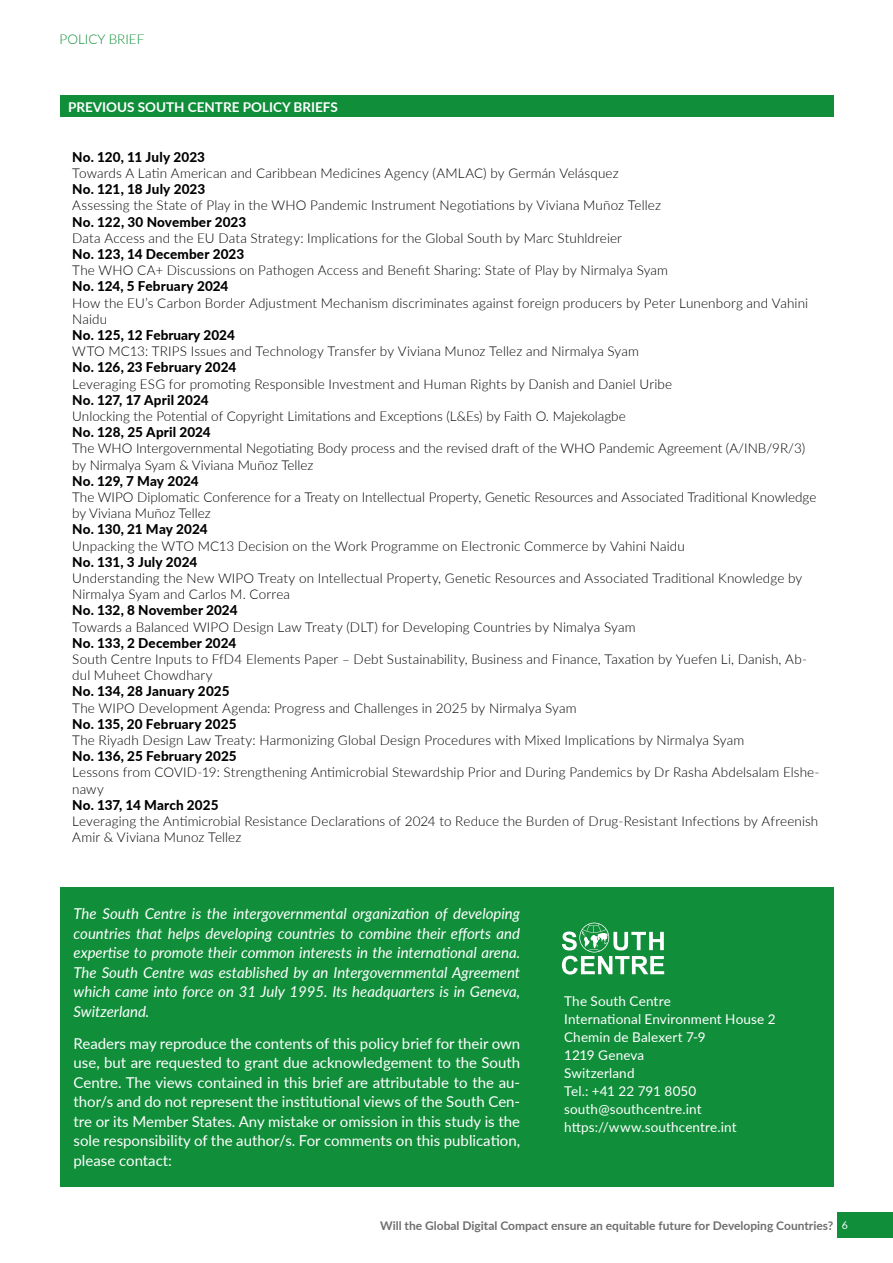
<style>
.page{position:relative;width:893px;height:1263px;background:#fff}
.page>*{position:absolute;margin:0;border:0;box-sizing:border-box;transform-origin:0 0}
.t1{font:15px/19.5px "Lato";color:#fff;text-align:justify}
.t2{font:italic 15px/19.5px "Lato";color:#fff;text-align:justify}
.t3{font:300 13.5px/16.2px "Lato";letter-spacing:.005em;color:#000}
.t4{font:800 13.5px "Lato";letter-spacing:.01em;color:#000}
.t5{font:13.5px/18px "Lato";letter-spacing:.01em;color:#fff}
.t6{font:700 13.5px "Lato";color:#fff}
.t7{font:300 13.5px "Lato";color:#108e3a}
.t8{font:700 12px "Lato";color:#706f6f}
.s1{font-weight:400;font-size:10.5px;color:#fff}
</style>
<div class="page">
<div style="left:838px;top:1212px;width:55px;height:25px;background:#108e3a"></div>
<div style="left:60px;top:887px;width:773px;height:300px;background:#108e3a"></div>
<div style="left:60px;top:96px;width:773px;height:21px;background:#108e3a"></div>
<svg style="left:562px;top:923px;width:102px;height:51px"></svg>
<p class="t7" style="left:60px;top:29px;width:86px">POLICY BRIEF</p>
<p class="t6" style="left:68px;top:97px;width:271px">PREVIOUS SOUTH CENTRE POLICY BRIEFS</p>
<p class="t4" style="left:72px;top:147px;width:134px">No. 120, 11 July 2023</p>
<p class="t3" style="left:72px;top:165px;width:548px">Towards A Latin American and Caribbean Medicines Agency (AMLAC) by Germán Velásquez</p>
<p class="t4" style="left:72px;top:179px;width:134px">No. 121, 18 July 2023</p>
<p class="t3" style="left:72px;top:197px;width:590px">Assessing the State of Play in the WHO Pandemic Instrument Negotiations by Viviana Muñoz Tellez</p>
<p class="t4" style="left:72px;top:212px;width:175px">No. 122, 30 November 2023</p>
<p class="t3" style="left:72px;top:229px;width:551px">Data Access and the EU Data Strategy: Implications for the Global South by Marc Stuhldreier</p>
<p class="t4" style="left:72px;top:244px;width:173px">No. 123, 14 December 2023</p>
<p class="t3" style="left:72px;top:262px;width:597px">The WHO CA+ Discussions on Pathogen Access and Benefit Sharing: State of Play by Nirmalya Syam</p>
<p class="t4" style="left:72px;top:276px;width:158px">No. 124, 5 February 2024</p>
<p class="t3" style="left:72px;top:294px;width:737px">How the EU’s Carbon Border Adjustment Mechanism discriminates against foreign producers by Peter Lunenborg and Vahini<br>Naidu</p>
<p class="t4" style="left:72px;top:325px;width:164px">No. 125, 12 February 2024</p>
<p class="t3" style="left:72px;top:343px;width:568px">WTO MC13: TRIPS Issues and Technology Transfer by Viviana Munoz Tellez and Nirmalya Syam</p>
<p class="t4" style="left:72px;top:357px;width:166px">No. 126, 23 February 2024</p>
<p class="t3" style="left:72px;top:375px;width:601px">Leveraging ESG for promoting Responsible Investment and Human Rights by Danish and Daniel Uribe</p>
<p class="t4" style="left:72px;top:390px;width:138px">No. 127, 17 April 2024</p>
<p class="t3" style="left:72px;top:408px;width:555px">Unlocking the Potential of Copyright Limitations and Exceptions (L&amp;Es) by Faith O. Majekolagbe</p>
<p class="t4" style="left:72px;top:422px;width:140px">No. 128, 25 April 2024</p>
<p class="t3" style="left:72px;top:440px;width:735px">The WHO Intergovernmental Negotiating Body process and the revised draft of the WHO Pandemic Agreement (A/INB/9R/3) by Nirmalya Syam &amp; Viviana Muñoz Tellez</p>
<p class="t4" style="left:72px;top:471px;width:128px">No. 129, 7 May 2024</p>
<p class="t3" style="left:72px;top:489px;width:746px">The WIPO Diplomatic Conference for a Treaty on Intellectual Property, Genetic Resources and Associated Traditional Knowledge by Viviana Muñoz Tellez</p>
<p class="t4" style="left:72px;top:519px;width:137px">No. 130, 21 May 2024</p>
<p class="t3" style="left:72px;top:537px;width:614px">Unpacking the WTO MC13 Decision on the Work Programme on Electronic Commerce by Vahini Naidu</p>
<p class="t4" style="left:72px;top:552px;width:126px">No. 131, 3 July 2024</p>
<p class="t3" style="left:72px;top:570px;width:731px">Understanding the New WIPO Treaty on Intellectual Property, Genetic Resources and Associated Traditional Knowledge by<br>Nirmalya Syam and Carlos M. Correa</p>
<p class="t4" style="left:72px;top:600px;width:167px">No. 132, 8 November 2024</p>
<p class="t3" style="left:72px;top:618px;width:565px">Towards a Balanced WIPO Design Law Treaty (DLT) for Developing Countries by Nimalya Syam</p>
<p class="t4" style="left:72px;top:633px;width:166px">No. 133, 2 December 2024</p>
<p class="t3" style="left:72px;top:651px;width:736px">South Centre Inputs to FfD4 Elements Paper – Debt Sustainability, Business and Finance, Taxation by Yuefen Li, Danish, Ab&shy;dul Muheet Chowdhary</p>
<p class="t4" style="left:72px;top:681px;width:159px">No. 134, 28 January 2025</p>
<p class="t3" style="left:72px;top:699px;width:506px">The WIPO Development Agenda: Progress and Challenges in 2025 by Nirmalya Syam</p>
<p class="t4" style="left:72px;top:714px;width:166px">No. 135, 20 February 2025</p>
<p class="t3" style="left:72px;top:732px;width:673px">The Riyadh Design Law Treaty: Harmonizing Global Design Procedures with Mixed Implications by Nirmalya Syam</p>
<p class="t4" style="left:72px;top:746px;width:166px">No. 136, 25 February 2025</p>
<p class="t3" style="left:72px;top:764px;width:749px">Lessons from COVID-19: Strengthening Antimicrobial Stewardship Prior and During Pandemics by Dr Rasha Abdelsalam Elshe&shy;nawy</p>
<p class="t4" style="left:72px;top:795px;width:148px">No. 137, 14 March 2025</p>
<p class="t3" style="left:72px;top:813px;width:747px">Leveraging the Antimicrobial Resistance Declarations of 2024 to Reduce the Burden of Drug-Resistant Infections by Afreenish<br>Amir &amp; Viviana Munoz Tellez</p>
<p class="t2" style="left:74px;top:903px;width:448px">The South Centre is the intergovernmental organization of developing countries that helps developing countries to combine their efforts and expertise to promote their common interests in the international arena.<br>The South Centre was established by an Intergovernmental Agreement which came into force on 31 July 1995. Its headquarters is in Geneva, Switzerland.</p>
<p class="t1" style="left:74px;top:1033px;width:448px">Readers may reproduce the contents of this policy brief for their own use, but are requested to grant due acknowledgement to the South Centre. The views contained in this brief are attributable to the au&shy;thor/s and do not represent the institutional views of the South Cen&shy;tre or its Member States. Any mistake or omission in this study is the sole responsibility of the author/s. For comments on this publication, please contact:</p>
<p class="t5" style="left:564px;top:991px;width:213px">The South Centre<br>International Environment House 2<br>Chemin de Balexert 7-9<br>1219 Geneva<br>Switzerland<br>Tel.: +41 22 791 8050 south@southcentre.int https://www.southcentre.int</p>
<p class="t8" style="left:380px;top:1216px;width:469px">Will the Global Digital Compact ensure an equitable future for Developing Countries? <span class="s1">6</span></p>
</div>
